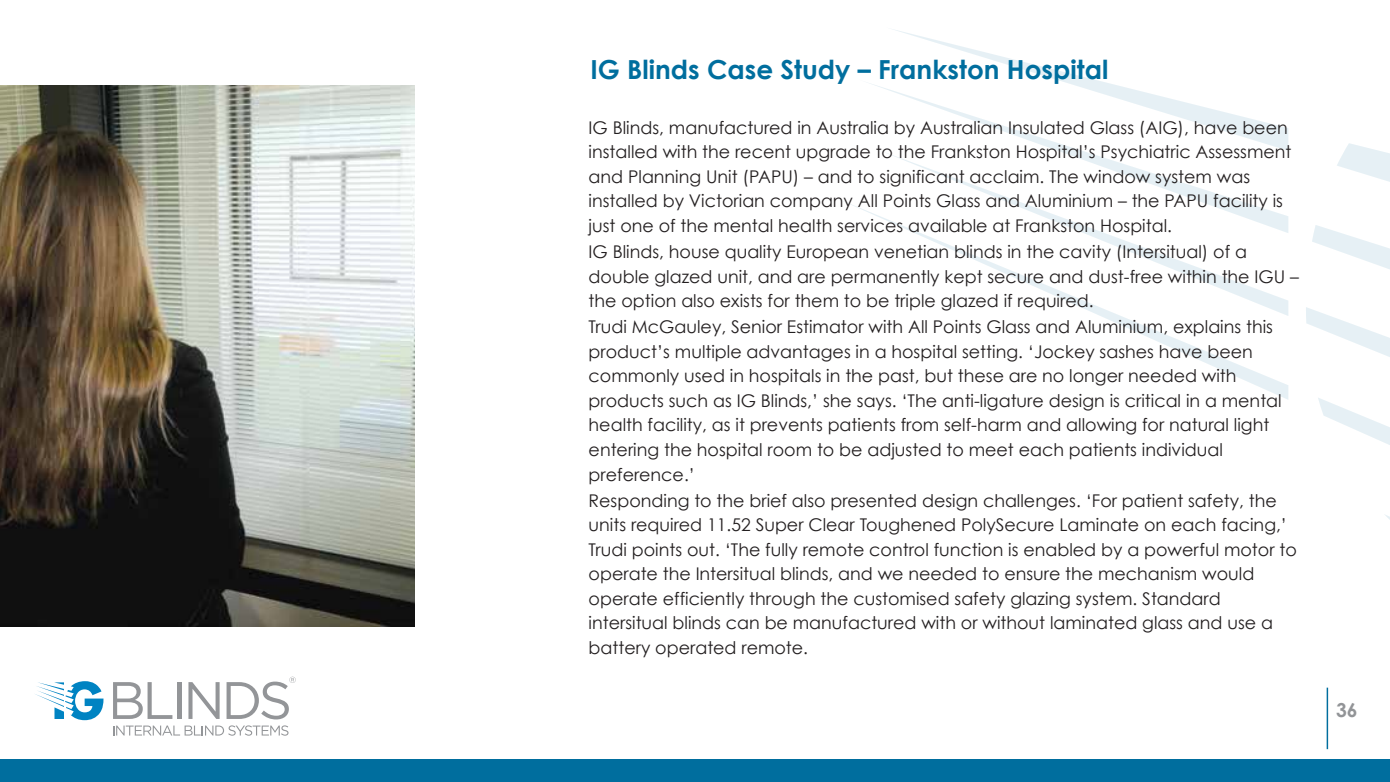
<style>
.page{position:relative;width:1390px;height:782px;background:#fff}
.page>*{position:absolute;margin:0;border:0;box-sizing:border-box;transform-origin:0 0}
.t1{font:700 26.25px "Century Gothic";color:#006e9e}
.t2{font:700 19.25px "Century Gothic";color:#929497}
.t3{font:17.5px/24.5px "Century Gothic";color:#231f20}
</style>
<div class="page">
<svg style="left:846px;top:202px;width:442px;height:198px"></svg>
<svg style="left:893px;top:29px;width:197px;height:50px"></svg>
<svg style="left:875px;top:233px;width:413px;height:83px"></svg>
<svg style="left:857px;top:79px;width:431px;height:154px"></svg>
<svg style="left:1306px;top:143px;width:83px;height:376px"></svg>
<svg style="left:113px;top:682px;width:59px;height:36px"></svg>
<hr style="left:177px;top:682px;width:4px;height:36px;background:#939598">
<svg style="left:188px;top:682px;width:31px;height:36px"></svg>
<svg style="left:113px;top:725px;width:175px;height:10px"></svg>
<svg style="left:226px;top:676px;width:70px;height:43px"></svg>
<svg style="left:35px;top:681px;width:68px;height:39px"></svg>
<div style="left:0;top:759px;width:1389px;height:22px;background:#006e9e"></div>
<hr style="left:1326px;top:687px;width:1px;height:62px;background:#006e9e">
<img style="left:0;top:85px;width:414px;height:541px">
<h1 class="t1" style="left:590px;top:53px;width:519px">IG Blinds Case Study – Frankston Hospital</h1>
<p class="t3" style="left:588px;top:115px;width:704px">IG Blinds, manufactured in Australia by Australian Insulated Glass (AIG), have been installed with the recent upgrade to the Frankston Hospital’s Psychiatric Assessment and Planning Unit (PAPU) – and to significant acclaim. The window system was installed by Victorian company All Points Glass and Aluminium – the PAPU facility is just one of the mental health services available at Frankston Hospital.</p>
<p class="t3" style="left:588px;top:239px;width:711px">IG Blinds, house quality European venetian blinds in the cavity (Intersitual) of a double glazed unit, and are permanently kept secure and dust-free within the IGU – the option also exists for them to be triple glazed if required.</p>
<p class="t3" style="left:588px;top:314px;width:694px">Trudi McGauley, Senior Estimator with All Points Glass and Aluminium, explains this product’s multiple advantages in a hospital setting. ‘Jockey sashes have been commonly used in hospitals in the past, but these are no longer needed with products such as IG Blinds,’ she says. ‘The anti-ligature design is critical in a mental health facility, as it prevents patients from self-harm and allowing for natural light entering the hospital room to be adjusted to meet each patients individual preference.’</p>
<p class="t3" style="left:588px;top:488px;width:709px">Responding to the brief also presented design challenges. ‘For patient safety, the units required 11.52 Super Clear Toughened PolySecure Laminate on each facing,’ Trudi points out. ‘The fully remote control function is enabled by a powerful motor to operate the Intersitual blinds, and we needed to ensure the mechanism would operate efficiently through the customised safety glazing system. Standard intersitual blinds can be manufactured with or without laminated glass and use a battery operated remote.</p>
<p class="t2" style="left:1335px;top:697px;width:23px">36</p>
</div>
